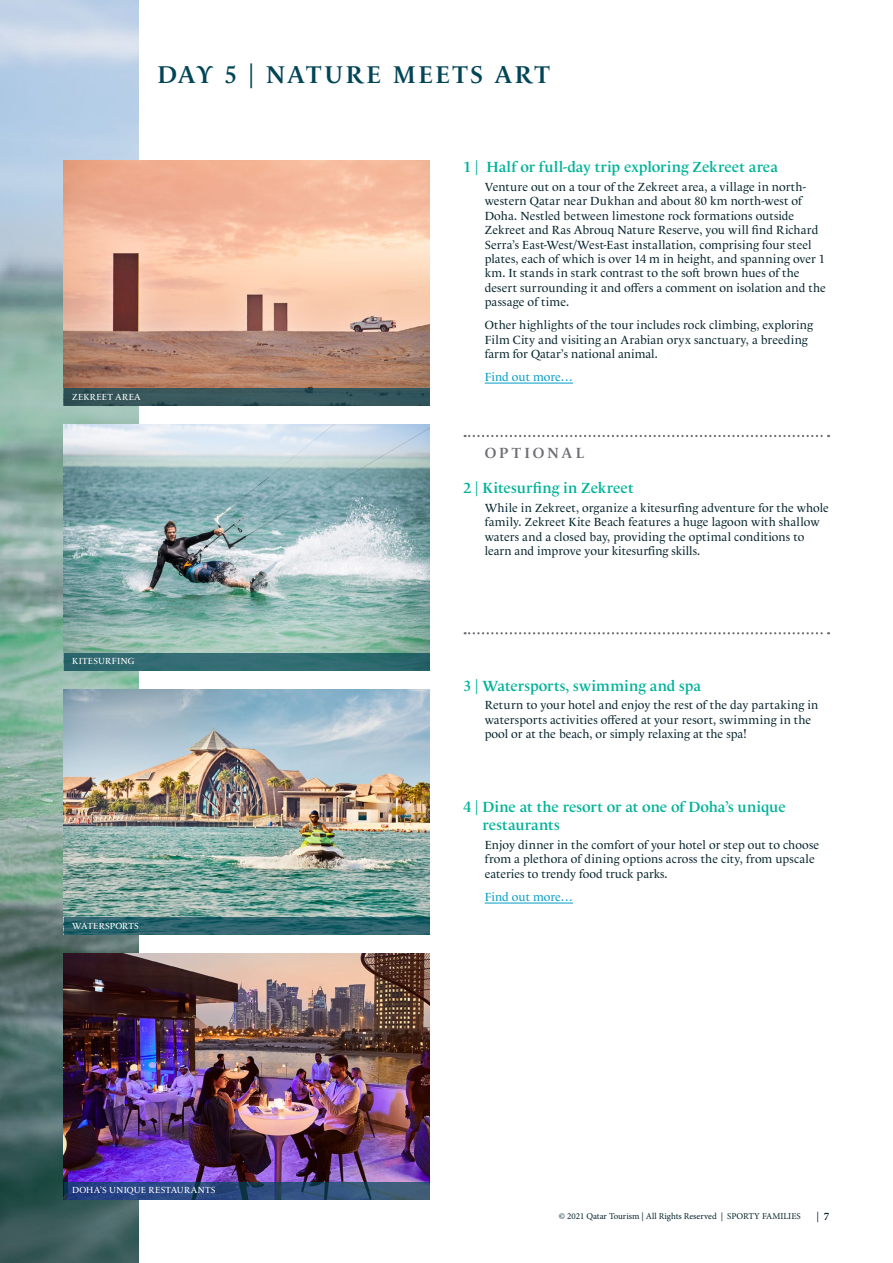
<style>
.page{position:relative;width:893px;height:1263px;background:#fff}
.page>*{position:absolute;margin:0;border:0;box-sizing:border-box;transform-origin:0 0}
.t1{font:600 24.75px "Le Monde Livre Cla Pro";letter-spacing:.08em;color:#024557}
.t2{font:600 15px/18px "Le Monde Livre Cla Pro";letter-spacing:.005em;color:#00b398}
.t3{font:600 15px "Le Monde Livre Cla Pro";letter-spacing:.185em;color:#6e6f74}
.t4{font:12px/14.4px "Le Monde Livre Cla Pro";letter-spacing:.005em;color:#05242d}
.t5{font:12px "Le Monde Livre Cla Pro";color:#009cc6}
.t6{font:600 10.5px "Le Monde Livre Cla Pro";color:#05242d}
.t7{font:9px "Minion Pro";color:#05242d}
.t8{font:9px "Le Monde Livre Cla Pro";letter-spacing:.02em;color:#fff}
.t9{font:9px "Le Monde Livre Cla Pro";color:#fff}
</style>
<div class="page">
<img style="left:0;top:0;width:138px;height:1263px">
<img style="left:64px;top:160px;width:365px;height:229px">
<img style="left:64px;top:425px;width:365px;height:228px">
<img style="left:64px;top:689px;width:365px;height:229px">
<img style="left:64px;top:953px;width:365px;height:229px">
<svg style="left:465px;top:435px;width:364px;height:2px"></svg>
<svg style="left:465px;top:632px;width:364px;height:2px"></svg>
<hr style="left:485px;top:383px;width:88px;height:1px;background:#009cc6">
<hr style="left:485px;top:903px;width:88px;height:1px;background:#009cc6">
<div style="left:64px;top:389px;width:365px;height:17px;background:#37575c"></div>
<div style="left:64px;top:653px;width:365px;height:17px;background:linear-gradient(to right,#336b73,#2c696e)"></div>
<svg style="left:64px;top:918px;width:365px;height:17px;background:#27626c"></svg>
<svg style="left:64px;top:1182px;width:365px;height:17px;background:#2c4a7a"></svg>
<h1 class="t1" style="left:157px;top:55px;width:394px">DAY 5 | NATURE MEETS ART</h1>
<p class="t8" style="left:72px;top:390px;width:70px">ZEKREET AREA</p>
<p class="t8" style="left:72px;top:654px;width:64px">KITESURFING</p>
<p class="t9" style="left:72px;top:919px;width:68px">WATERSPORTS</p>
<p class="t8" style="left:72px;top:1183px;width:145px">DOHA’S UNIQUE RESTAURANTS</p>
<p class="t2" style="left:463px;top:157px;width:316px">1 | Half or full-day trip exploring Zekreet area</p>
<p class="t4" style="left:485px;top:179px;width:342px">Venture out on a tour of the Zekreet area, a village in north&shy;western Qatar near Dukhan and about 80 km north-west of Doha. Nestled between limestone rock formations outside Zekreet and Ras Abrouq Nature Reserve, you will find Richard Serra’s East-West/West-East installation, comprising four steel plates, each of which is over 14 m in height, and spanning over 1 km. It stands in stark contrast to the soft brown hues of the desert surrounding it and offers a comment on isolation and the passage of time.</p>
<p class="t4" style="left:485px;top:317px;width:330px">Other highlights of the tour includes rock climbing, exploring<br>Film City and visiting an Arabian oryx sanctuary, a breeding farm for Qatar’s national animal.</p>
<p class="t5" style="left:485px;top:367px;width:90px">Find out more…</p>
<p class="t3" style="left:485px;top:442px;width:101px">OPTIONAL</p>
<p class="t2" style="left:463px;top:478px;width:172px">2 | Kitesurfing in Zekreet</p>
<p class="t4" style="left:485px;top:500px;width:346px">While in Zekreet, organize a kitesurfing adventure for the whole family. Zekreet Kite Beach features a huge lagoon with shallow waters and a closed bay, providing the optimal conditions to learn and improve your kitesurfing skills.</p>
<p class="t2" style="left:463px;top:675px;width:239px">3 | Watersports, swimming and spa</p>
<p class="t4" style="left:485px;top:697px;width:335px">Return to your hotel and enjoy the rest of the day partaking in watersports activities offered at your resort, swimming in the pool or at the beach, or simply relaxing at the spa!</p>
<p class="t2" style="left:483px;top:797px;width:305px;text-indent:-19px">4 | Dine at the resort or at one of Doha’s unique restaurants</p>
<p class="t4" style="left:485px;top:837px;width:336px">Enjoy dinner in the comfort of your hotel or step out to choose from a plethora of dining options across the city, from upscale eateries to trendy food truck parks.</p>
<p class="t5" style="left:485px;top:887px;width:90px">Find out more…</p>
<p class="t7" style="left:559px;top:1210px;width:243px">© 2021 Qatar Tourism | All Rights Reserved | SPORTY FAMILIES</p>
<p class="t6" style="left:816px;top:1208px;width:14px">| 7</p>
</div>
